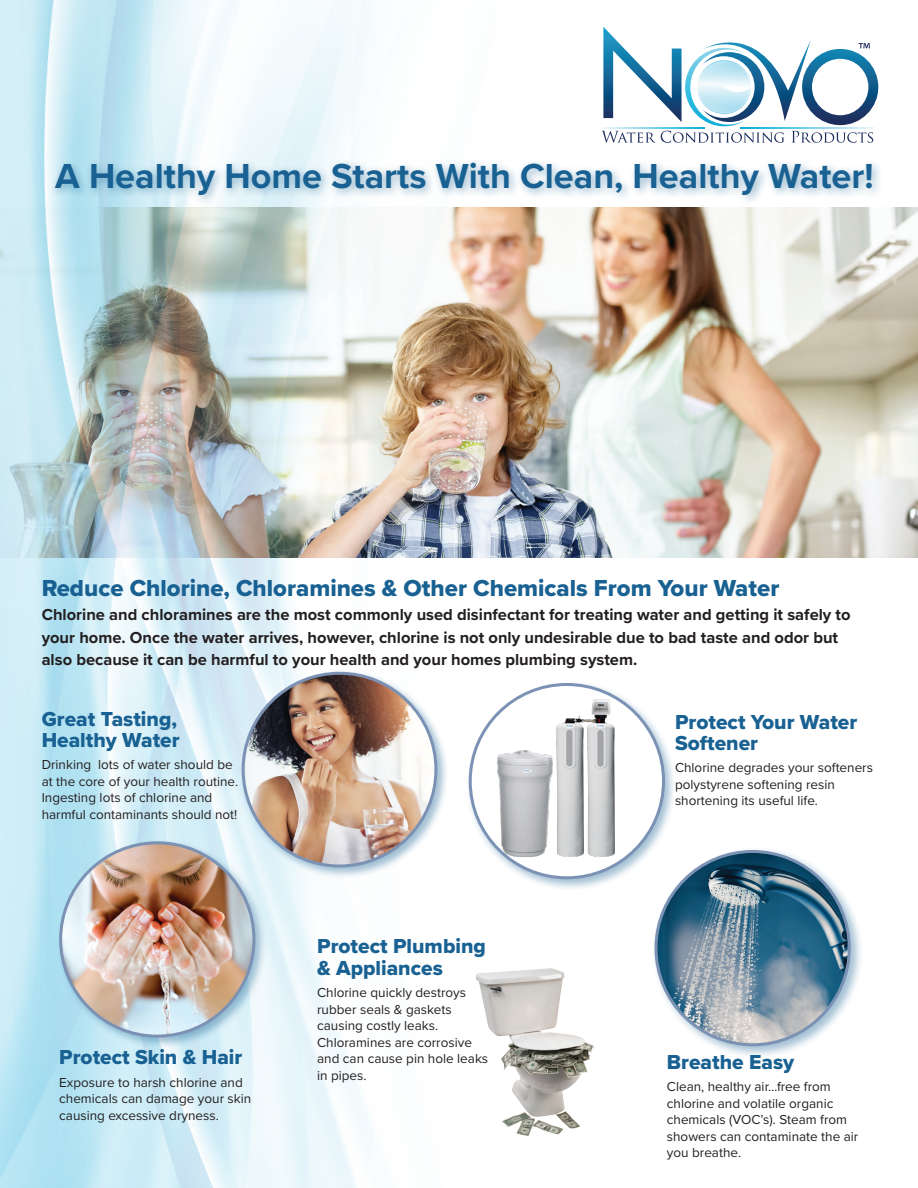
<style>
.page{position:relative;width:918px;height:1188px;background:#fff}
.page>*{position:absolute;margin:0;border:0;box-sizing:border-box;transform-origin:0 0}
.t1{font:700 36px "Proxima Nova";color:#186192}
.t2{font:24px "Proxima Nova Extrabld";color:#186192}
.t3{font:21px/21.1px "Proxima Nova Extrabld";color:#186192}
.t4{font:700 16.5px/22.5px "Proxima Nova";color:#231f20}
.t5{font:13.5px/16.5px "Proxima Nova";color:#231f20}
</style>
<div class="page">
<img style="left:597px;top:207px;width:321px;height:350px">
<img style="left:0;top:0;width:597px;height:1188px">
<div style="left:50px;top:157px;width:833px;height:49px;background:#186192;opacity:.45"></div>
<div style="left:56px;top:838px;width:212px;height:212px;background:#186192;opacity:.4"></div>
<img style="left:61px;top:843px;width:193px;height:193px;border-radius:97px">
<div style="left:239px;top:669px;width:210px;height:210px;background:#186192;opacity:.4"></div>
<img style="left:243px;top:673px;width:193px;height:193px;border-radius:96px">
<div style="left:651px;top:847px;width:212px;height:212px;background:#186192;opacity:.4"></div>
<img style="left:656px;top:851px;width:193px;height:194px;border-radius:96px">
<img style="left:471px;top:966px;width:126px;height:174px">
<div style="left:466px;top:680px;width:211px;height:211px;background:#186192;opacity:.4"></div>
<div style="left:470px;top:685px;width:194px;height:193px;background:#fff;border-radius:50%"></div>
<img style="left:496px;top:750px;width:54px;height:111px">
<img style="left:550px;top:694px;width:67px;height:163px">
<svg style="left:601px;top:27px;width:277px;height:116px"></svg>
<p class="t1" style="left:55px;top:149px;width:820px">A Healthy Home Starts With Clean, Healthy Water!</p>
<p class="t2" style="left:42px;top:570px;width:739px">Reduce Chlorine, Chloramines &amp; Other Chemicals From Your Water</p>
<p class="t4" style="left:42px;top:603px;width:811px">Chlorine and chloramines are the most commonly used disinfectant for treating water and getting it safely to your home. Once the water arrives, however, chlorine is not only undesirable due to bad taste and odor but also because it can be harmful to your health and your homes plumbing system.</p>
<p class="t3" style="left:42px;top:708px;width:139px">Great Tasting,<br>Healthy Water</p>
<p class="t5" style="left:42px;top:756px;width:198px">Drinking lots of water should be at the core of your health routine.<br>Ingesting lots of chlorine and harmful contaminants should not!</p>
<p class="t3" style="left:59px;top:1046px;width:185px">Protect Skin &amp; Hair</p>
<p class="t5" style="left:59px;top:1073px;width:194px">Exposure to harsh chlorine and chemicals can damage your skin causing excessive dryness.</p>
<p class="t3" style="left:317px;top:936px;width:170px">Protect Plumbing &amp; Appliances</p>
<p class="t5" style="left:317px;top:984px;width:151px">Chlorine quickly destroys</p>
<p class="t5" style="left:317px;top:1000px;width:173px">rubber seals &amp; gaskets causing costly leaks.<br>Chloramines are corrosive and can cause pin hole leaks in pipes.</p>
<p class="t3" style="left:675px;top:711px;width:184px">Protect Your Water<br>Softener</p>
<p class="t5" style="left:675px;top:759px;width:200px">Chlorine degrades your softeners polystyrene softening resin shortening its useful life.</p>
<p class="t3" style="left:667px;top:1051px;width:129px">Breathe Easy</p>
<p class="t5" style="left:667px;top:1078px;width:193px">Clean, healthy air…free from chlorine and volatile organic chemicals (VOC’s). Steam from showers can contaminate the air you breathe.</p>
</div>
